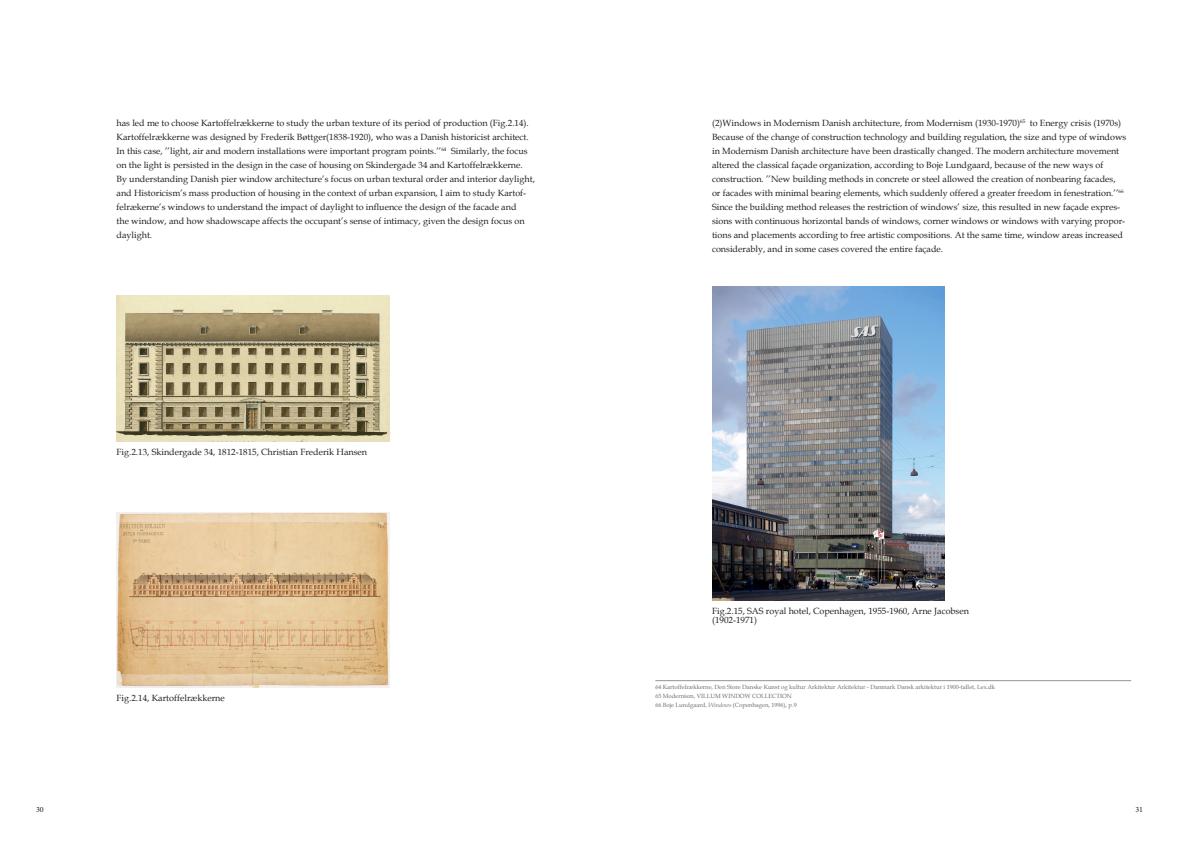
<style>
.page{position:relative;width:1191px;height:842px;background:#fff}
.page>*{position:absolute;margin:0;border:0;box-sizing:border-box;transform-origin:0 0}
.Description{font:9px/14px "Book Antiqua";color:#231f20}
.picture_text{font:9px/9px "Book Antiqua";color:#231f20}
.t1{font:8px "Minion Pro";color:#231f20}
.citation_text{font:6px "Book Antiqua";color:#6c6d70}
.s1{font-style:italic}
</style>
<div class="page">
<hr style="left:655px;top:680px;width:476px;height:1px;background:#939598">
<img style="left:117px;top:295px;width:272px;height:147px">
<img style="left:712px;top:286px;width:232px;height:314px">
<img style="left:117px;top:512px;width:272px;height:175px">
<p class="Description" style="left:117px;top:116px;width:420px">has led me to choose Kartoffelrækkerne to study the urban texture of its period of production (Fig.2.14).<br>Kartoffelrækkerne was designed by Frederik Bøttger(1838-1920), who was a Danish historicist architect.<br>In this case, ’’light, air and modern installations were important program points.’’<sup>64</sup> Similarly, the focus on the light is persisted in the design in the case of housing on Skindergade 34 and Kartoffelrækkerne.<br>By understanding Danish pier window architecture’s focus on urban textural order and interior daylight, and Historicism’s mass production of housing in the context of urban expansion, I aim to study Kartof&shy;felrækerne’s windows to understand the impact of daylight to influence the design of the facade and<br>the window, and how shadowscape affects the occupant’s sense of intimacy, given the design focus on daylight.</p>
<p class="picture_text" style="left:117px;top:448px;width:252px">Fig.2.13, Skindergade 34, 1812-1815, Christian Frederik Hansen</p>
<p class="picture_text" style="left:117px;top:693px;width:110px">Fig.2.14, Kartoffelrækkerne</p>
<p class="Description" style="left:712px;top:116px;width:411px">(2)Windows in Modernism Danish architecture, from Modernism (1930-1970)<sup>65</sup> to Energy crisis (1970s)</p>
<p class="Description" style="left:712px;top:130px;width:416px">Because of the change of construction technology and building regulation, the size and type of windows in Modernism Danish architecture have been drastically changed. The modern architecture movement altered the classical façade organization, according to Boje Lundgaard, because of the new ways of construction. ’’New building methods in concrete or steel allowed the creation of nonbearing facades, or facades with minimal bearing elements, which suddenly offered a greater freedom in fenestration.’’<sup>66<br></sup>Since the building method releases the restriction of windows’ size, this resulted in new façade expres&shy;sions with continuous horizontal bands of windows, corner windows or windows with varying propor&shy;tions and placements according to free artistic compositions. At the same time, window areas increased considerably, and in some cases covered the entire façade.</p>
<p class="picture_text" style="left:712px;top:606px;width:258px">Fig.2.15, SAS royal hotel, Copenhagen, 1955-1960, Arne Jacobsen (1902-1971)</p>
<p class="citation_text" style="left:655px;top:683px;width:341px">64 Kartoffelrækkerne, Den Store Danske Kunst og kultur Arkitektur Arkitektur - Danmark Dansk arkitektur i 1900-tallet, Lex.dk</p>
<p class="citation_text" style="left:655px;top:692px;width:138px">65 Modernism, VILLUM WINDOW COLLECTION</p>
<p class="citation_text" style="left:655px;top:701px;width:143px">66 Boje Lundgaard, <span class="s1">Windows</span> (Copenhagen, 1996), p.9</p>
<p class="t1" style="left:36px;top:804px;width:9px">30</p>
<p class="t1" style="left:1135px;top:804px;width:9px">31</p>
</div>
